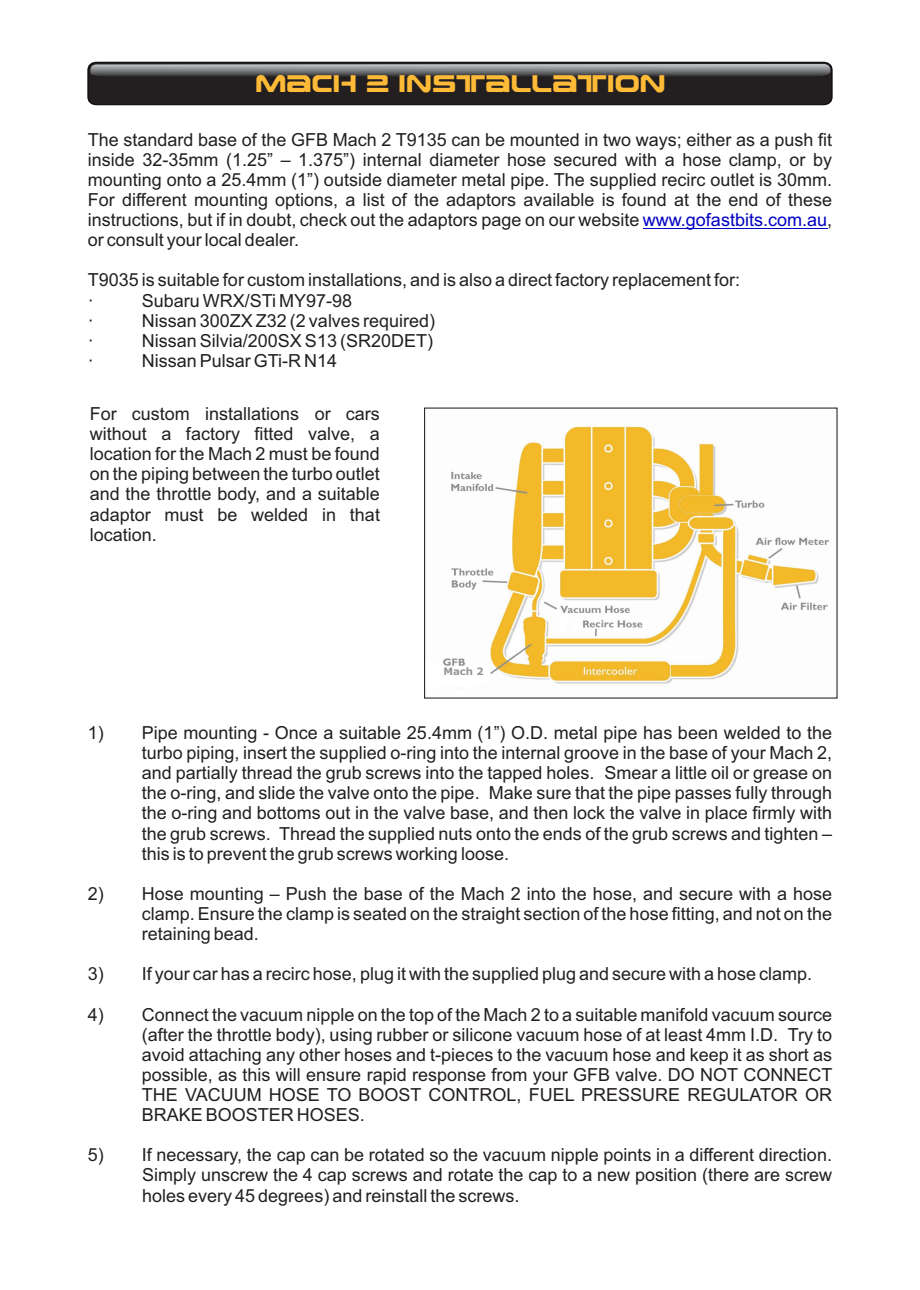
<style>
.page{position:relative;width:920px;height:1290px;background:#fff}
.page>*{position:absolute;margin:0;border:0;box-sizing:border-box;transform-origin:0 0}
.t1{font:24px "Earth Normal";color:#ffbb37}
.t2{font:18px/20.1px "Arial";color:#231f20;text-align:justify}
.t3{font:700 10.2px "Verdana";color:#949698}
.s1{color:#0000c4}
</style>
<div class="page">
<svg style="left:88px;top:62px;width:744px;height:43px;background:#3c393b"></svg>
<hr style="left:643px;top:228px;width:184px;height:1px;background:#0000c4">
<img style="left:443px;top:426px;width:386px;height:263px">
<h1 class="t1" style="left:255px;top:75px;width:412px">MACH 2 INSTALLATION</h1>
<p class="t2" style="left:88px;top:131px;width:746px">The standard base of the GFB Mach 2 T9135 can be mounted in two ways; either as a push fit inside 32-35mm (1.25” – 1.375”) internal diameter hose secured with a hose clamp, or by mounting onto a 25.4mm (1”) outside diameter metal pipe. The supplied recirc outlet is 30mm.<br>For different mounting options, a list of the adaptors available is found at the end of these instructions, but if in doubt, check out the adaptors page on our website <span class="s1">www.gofastbits.com.au</span>, or consult your local dealer.</p>
<p class="t2" style="left:88px;top:272px;width:654px">T9035 is suitable for custom installations, and is also a direct factory replacement for: ·</p>
<p class="t2" style="left:142px;top:292px;width:212px">Subaru WRX/STi MY97-98</p>
<p class="t2" style="left:88px;top:312px;width:7px">·</p>
<p class="t2" style="left:142px;top:312px;width:295px">Nissan 300ZX Z32 (2 valves required)</p>
<p class="t2" style="left:88px;top:332px;width:7px">·</p>
<p class="t2" style="left:142px;top:332px;width:293px">Nissan Silvia/200SX S13 (SR20DET)</p>
<p class="t2" style="left:88px;top:352px;width:7px">·</p>
<p class="t2" style="left:142px;top:352px;width:197px">Nissan Pulsar GTi-R N14</p>
<p class="t2" style="left:90px;top:405px;width:292px">For custom installations or cars without a factory fitted valve, a location for the Mach 2 must be found on the piping between the turbo outlet and the throttle body, and a suitable adaptor must be welded in that location.</p>
<p class="t3" style="left:443px;top:667px;width:42px">Mach 2</p>
<p class="t2" style="left:142px;top:724px;width:692px;text-indent:-54px">1) Pipe mounting - Once a suitable 25.4mm (1”) O.D. metal pipe has been welded to the turbo piping, insert the supplied o-ring into the internal groove in the base of your Mach 2, and partially thread the grub screws into the tapped holes. Smear a little oil or grease on the o-ring, and slide the valve onto the pipe. Make sure that the pipe passes fully through the o-ring and bottoms out in the valve base, and then lock the valve in place firmly with the grub screws. Thread the supplied nuts onto the ends of the grub screws and tighten – this is to prevent the grub screws working loose.</p>
<p class="t2" style="left:142px;top:885px;width:692px;text-indent:-54px">2) Hose mounting – Push the base of the Mach 2 into the hose, and secure with a hose clamp. Ensure the clamp is seated on the straight section of the hose fitting, and not on the retaining bead.</p>
<p class="t2" style="left:88px;top:965px;width:726px">3) If your car has a recirc hose, plug it with the supplied plug and secure with a hose clamp.</p>
<p class="t2" style="left:142px;top:1006px;width:692px;text-indent:-54px">4) Connect the vacuum nipple on the top of the Mach 2 to a suitable manifold vacuum source (after the throttle body), using rubber or silicone vacuum hose of at least 4mm I.D. Try to avoid attaching any other hoses and t-pieces to the vacuum hose and keep it as short as possible, as this will ensure rapid response from your GFB valve. DO NOT CONNECT THE VACUUM HOSE TO BOOST CONTROL, FUEL PRESSURE REGULATOR OR BRAKE BOOSTER HOSES.</p>
<p class="t2" style="left:142px;top:1146px;width:691px;text-indent:-54px">5) If necessary, the cap can be rotated so the vacuum nipple points in a different direction.<br>Simply unscrew the 4 cap screws and rotate the cap to a new position (there are screw holes every 45 degrees) and reinstall the screws.</p>
</div>
